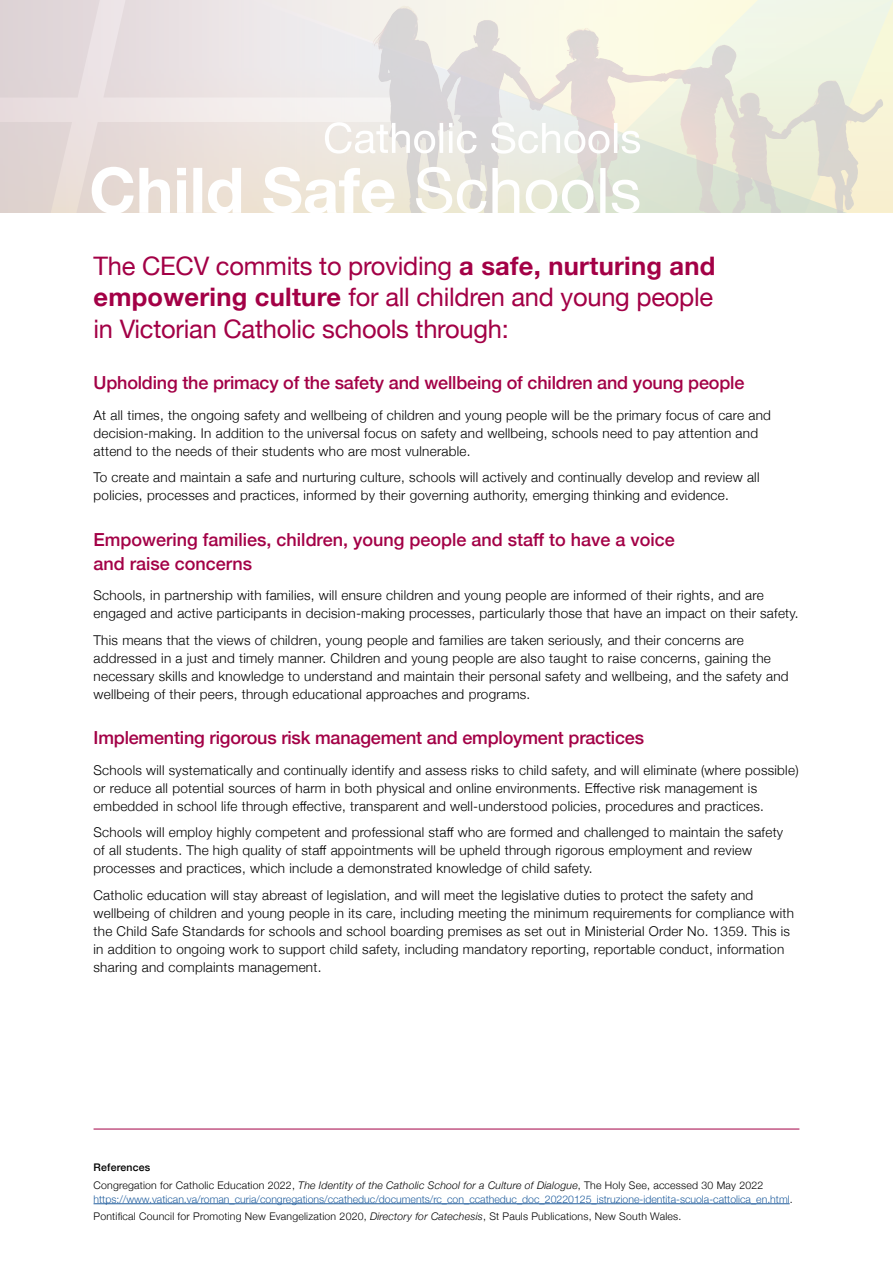
<style>
.page{position:relative;width:893px;height:1263px;background:#fff}
.page>*{position:absolute;margin:0;border:0;box-sizing:border-box;transform-origin:0 0}
.t1{font:25.5px/31.5px "Helvetica Neue";letter-spacing:-.01em;color:#a30046;text-align:justify}
.t2{font:500 18px/24px "Helvetica Neue";letter-spacing:-.01em;color:#a30046}
.Body{font:300 13.5px/18px "Helvetica Neue";letter-spacing:.02em;color:#000}
.t3{font:300 10.5px/13.5px "Helvetica Neue";color:#215e9e}
.t4{font:300 10.5px "Helvetica Neue";letter-spacing:.02em;color:#000}
.t5{font:500 10.5px "Helvetica Neue";letter-spacing:.02em;color:#000}
.s1{font-weight:700}
.s2{color:#000}
.s3{font-style:italic;color:#000}
.s4{font-style:italic}
</style>
<div class="page">
<hr style="left:94px;top:1203px;width:696px;height:1px;background:#215e9e">
<svg style="left:629px;top:0;width:264px;height:213px;background:#eaebd9"></svg>
<svg style="left:391px;top:0;width:238px;height:213px;background:#ebe8df"></svg>
<svg style="left:0;top:0;width:391px;height:213px;background:#e9e0e0"></svg>
<img style="left:370px;top:5px;width:59px;height:208px">
<svg style="left:325px;top:122px;width:110px;height:32px"></svg>
<hr style="left:440px;top:123px;width:3px;height:30px;background:#fff">
<svg style="left:449px;top:123px;width:28px;height:30px"></svg>
<svg style="left:491px;top:122px;width:118px;height:32px"></svg>
<hr style="left:614px;top:123px;width:3px;height:30px;background:#fff">
<svg style="left:622px;top:131px;width:18px;height:22px"></svg>
<svg style="left:92px;top:167px;width:78px;height:46px"></svg>
<svg style="left:177px;top:168px;width:9px;height:45px"></svg>
<div style="left:193px;top:168px;width:9px;height:45px;background:#fff"></div>
<svg style="left:208px;top:168px;width:33px;height:45px"></svg>
<svg style="left:263px;top:167px;width:131px;height:46px"></svg>
<svg style="left:416px;top:167px;width:70px;height:46px"></svg>
<svg style="left:492px;top:168px;width:27px;height:45px"></svg>
<svg style="left:526px;top:180px;width:68px;height:33px"></svg>
<div style="left:600px;top:168px;width:5px;height:45px;background:#fff"></div>
<svg style="left:612px;top:180px;width:27px;height:33px"></svg>
<hr style="left:94px;top:1129px;width:705px;height:1px;background:#a30046">
<h2 class="t1" style="left:94px;top:251px;width:623px">The CECV commits to providing <span class="s1">a safe, nurturing and empowering culture</span> for all children and young people in Victorian Catholic schools through:</h2>
<h3 class="t2" style="left:94px;top:369px;width:652px">Upholding the primacy of the safety and wellbeing of children and young people</h3>
<p class="Body" style="left:94px;top:405px;width:679px">At all times, the ongoing safety and wellbeing of children and young people will be the primary focus of care and decision-making. In addition to the universal focus on safety and wellbeing, schools need to pay attention and attend to the needs of their students who are most vulnerable.</p>
<p class="Body" style="left:94px;top:467px;width:667px">To create and maintain a safe and nurturing culture, schools will actively and continually develop and review all policies, processes and practices, informed by their governing authority, emerging thinking and evidence.</p>
<h3 class="t2" style="left:94px;top:526px;width:583px">Empowering families, children, young people and staff to have a voice and raise concerns</h3>
<p class="Body" style="left:94px;top:585px;width:706px">Schools, in partnership with families, will ensure children and young people are informed of their rights, and are engaged and active participants in decision-making processes, particularly those that have an impact on their safety.</p>
<p class="Body" style="left:94px;top:630px;width:697px">This means that the views of children, young people and families are taken seriously, and their concerns are addressed in a just and timely manner. Children and young people are also taught to raise concerns, gaining the necessary skills and knowledge to understand and maintain their personal safety and wellbeing, and the safety and wellbeing of their peers, through educational approaches and programs.</p>
<h3 class="t2" style="left:94px;top:724px;width:552px">Implementing rigorous risk management and employment practices</h3>
<p class="Body" style="left:94px;top:760px;width:706px">Schools will systematically and continually identify and assess risks to child safety, and will eliminate (where possible) or reduce all potential sources of harm in both physical and online environments. Effective risk management is embedded in school life through effective, transparent and well-understood policies, procedures and practices.</p>
<p class="Body" style="left:94px;top:822px;width:691px">Schools will employ highly competent and professional staff who are formed and challenged to maintain the safety of all students. The high quality of staff appointments will be upheld through rigorous employment and review processes and practices, which include a demonstrated knowledge of child safety.</p>
<p class="Body" style="left:94px;top:885px;width:702px">Catholic education will stay abreast of legislation, and will meet the legislative duties to protect the safety and wellbeing of children and young people in its care, including meeting the minimum requirements for compliance with the Child Safe Standards for schools and school boarding premises as set out in Ministerial Order No. 1359. This is in addition to ongoing work to support child safety, including mandatory reporting, reportable conduct, information sharing and complaints management.</p>
<p class="t5" style="left:94px;top:1159px;width:58px">References</p>
<p class="t3" style="left:94px;top:1178px;width:700px"><span class="s2">Congregation for Catholic Education 2022,</span> <span class="s3">The Identity of the Catholic School for a Culture of Dialogue</span><span class="s2">, The Holy See, accessed 30 May 2022 </span>https://www.vatican.va/roman_curia/congregations/ccatheduc/documents/rc_con_ccatheduc_doc_20220125_istruzione-identita-scuola-cattolica_en.html<span class="s2">.</span></p>
<p class="t4" style="left:94px;top:1208px;width:589px">Pontifical Council for Promoting New Evangelization 2020, <span class="s4">Directory for Catechesis</span>, St Pauls Publications, New South Wales.</p>
</div>
